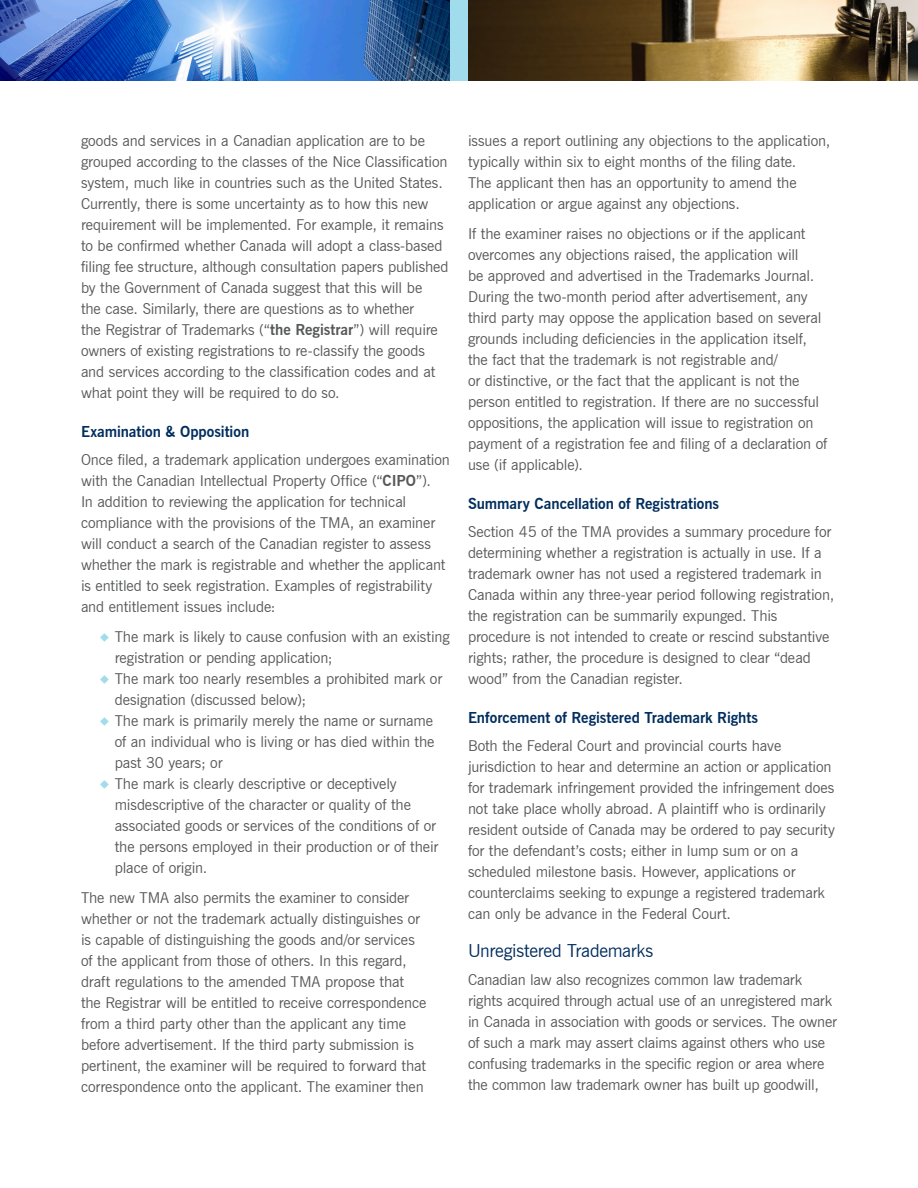
<style>
.page{position:relative;width:918px;height:1188px;background:#fff}
.page>*{position:absolute;margin:0;border:0;box-sizing:border-box;transform-origin:0 0}
.Subheading-2{font:18px "News Gothic BT";letter-spacing:-.015em;color:#002e5e}
.t1{font:15px/21px "News Gothic BT";letter-spacing:-.01em;color:#57585a}
.Subheading-4{font:700 15px "News Gothic BT";color:#002e5e}
.s1{font-weight:700}
</style>
<div class="page">
<img style="left:0;top:0;width:918px;height:81px">
<div style="left:450px;top:0;width:18px;height:81px;background:#a1dcec"></div>
<p class="t1" style="left:81px;top:130px;width:369px">goods and services in a Canadian application are to be grouped according to the classes of the Nice Classification system, much like in countries such as the United States.<br>Currently, there is some uncertainty as to how this new requirement will be implemented. For example, it remains to be confirmed whether Canada will adopt a class-based filing fee structure, although consultation papers published by the Government of Canada suggest that this will be<br>the case. Similarly, there are questions as to whether<br>the Registrar of Trademarks (“<span class="s1">the Registrar</span>”) will require owners of existing registrations to re-classify the goods and services according to the classification codes and at what point they will be required to do so.</p>
<p class="Subheading-4" style="left:81px;top:423px;width:170px">Examination &amp; Opposition</p>
<p class="t1" style="left:81px;top:449px;width:370px">Once filed, a trademark application undergoes examination with the Canadian Intellectual Property Office (“<span class="s1">CIPO</span>”).<br>In addition to reviewing the application for technical compliance with the provisions of the TMA, an examiner will conduct a search of the Canadian register to assess whether the mark is registrable and whether the applicant is entitled to seek registration. Examples of registrability and entitlement issues include:</p>
<p class="t1" style="left:115px;top:626px;width:336px">The mark is likely to cause confusion with an existing registration or pending application;</p>
<p class="t1" style="left:115px;top:668px;width:329px">The mark too nearly resembles a prohibited mark or designation (discussed below);</p>
<p class="t1" style="left:115px;top:710px;width:321px;text-align:justify">The mark is primarily merely the name or surname of an individual who is living or has died within the past 30 years; or</p>
<p class="t1" style="left:115px;top:773px;width:325px">The mark is clearly descriptive or deceptively misdescriptive of the character or quality of the associated goods or services of the conditions of or the persons employed in their production or of their place of origin.</p>
<p class="t1" style="left:81px;top:887px;width:347px">The new TMA also permits the examiner to consider whether or not the trademark actually distinguishes or is capable of distinguishing the goods and/or services of the applicant from those of others. In this regard, draft regulations to the amended TMA propose that the Registrar will be entitled to receive correspondence from a third party other than the applicant any time before advertisement. If the third party submission is pertinent, the examiner will be required to forward that correspondence onto the applicant. The examiner then</p>
<p class="t1" style="left:468px;top:130px;width:364px">issues a report outlining any objections to the application, typically within six to eight months of the filing date.<br>The applicant then has an opportunity to amend the application or argue against any objections.</p>
<p class="t1" style="left:468px;top:223px;width:361px">If the examiner raises no objections or if the applicant overcomes any objections raised, the application will<br>be approved and advertised in the Trademarks Journal.<br>During the two-month period after advertisement, any third party may oppose the application based on several grounds including deficiencies in the application itself, the fact that the trademark is not registrable and/<br>or distinctive, or the fact that the applicant is not the person entitled to registration. If there are no successful oppositions, the application will issue to registration on payment of a registration fee and filing of a declaration of use (if applicable).</p>
<p class="Subheading-4" style="left:468px;top:495px;width:253px">Summary Cancellation of Registrations</p>
<p class="t1" style="left:468px;top:521px;width:368px">Section 45 of the TMA provides a summary procedure for determining whether a registration is actually in use. If a trademark owner has not used a registered trademark in Canada within any three-year period following registration, the registration can be summarily expunged. This procedure is not intended to create or rescind substantive rights; rather, the procedure is designed to clear “dead wood” from the Canadian register.</p>
<p class="Subheading-4" style="left:468px;top:709px;width:292px">Enforcement of Registered Trademark Rights</p>
<p class="t1" style="left:468px;top:735px;width:369px">Both the Federal Court and provincial courts have jurisdiction to hear and determine an action or application for trademark infringement provided the infringement does not take place wholly abroad. A plaintiff who is ordinarily resident outside of Canada may be ordered to pay security for the defendant’s costs; either in lump sum or on a scheduled milestone basis. However, applications or counterclaims seeking to expunge a registered trademark can only be advance in the Federal Court.</p>
<p class="Subheading-2" style="left:468px;top:940px;width:187px">Unregistered Trademarks</p>
<p class="t1" style="left:468px;top:969px;width:370px">Canadian law also recognizes common law trademark rights acquired through actual use of an unregistered mark in Canada in association with goods or services. The owner of such a mark may assert claims against others who use confusing trademarks in the specific region or area where the common law trademark owner has built up goodwill,</p>
</div>
